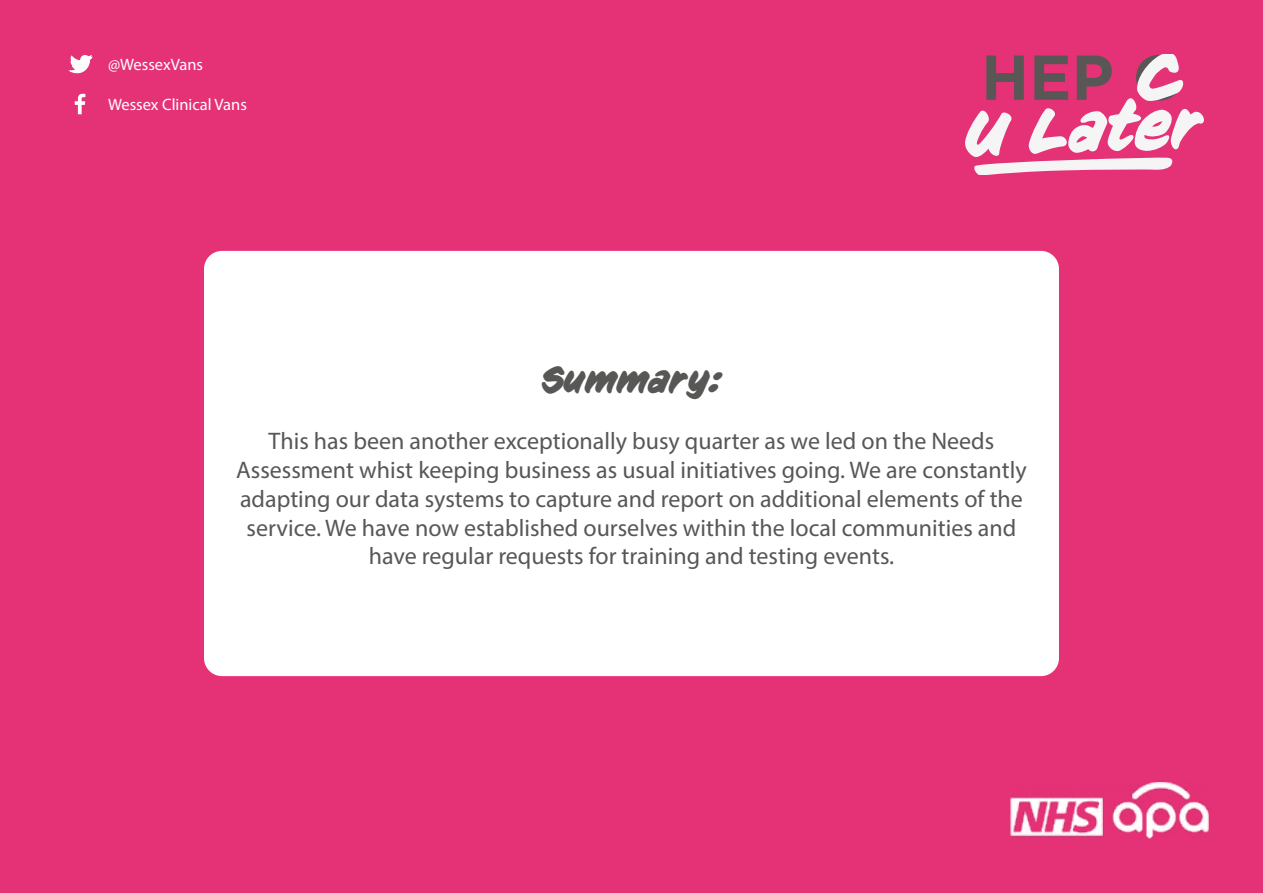
<style>
.page{position:relative;width:1263px;height:893px;background:#e53277}
.page>*{position:absolute;margin:0;border:0;box-sizing:border-box;transform-origin:0 0}
.t1{font:italic 700 36px "CC Sign Language";color:#575756}
.t2{font:24px/28.8px "Myriad Pro";color:#575756;text-align:center}
.t3{font:16.5px "Myriad Pro";color:#fff}
</style>
<div class="page">
<div style="left:204px;top:251px;width:855px;height:425px;background:#fff;border-radius:18px"></div>
<svg style="left:965px;top:54px;width:239px;height:121px"></svg>
<svg style="left:69px;top:55px;width:23px;height:19px"></svg>
<svg style="left:75px;top:94px;width:10px;height:20px"></svg>
<img style="left:1011px;top:782px;width:198px;height:57px">
<p class="t3" style="left:108px;top:54px;width:97px">@WessexVans</p>
<p class="t3" style="left:108px;top:94px;width:140px">Wessex Clinical Vans</p>
<h1 class="t1" style="left:541px;top:357px;width:183px">SUMMARY:</h1>
<p class="t2" style="left:236px;top:426px;width:792px">This has been another exceptionally busy quarter as we led on the Needs Assessment whist keeping business as usual initiatives going. We are constantly adapting our data systems to capture and report on additional elements of the service. We have now established ourselves within the local communities and have regular requests for training and testing events.</p>
</div>
